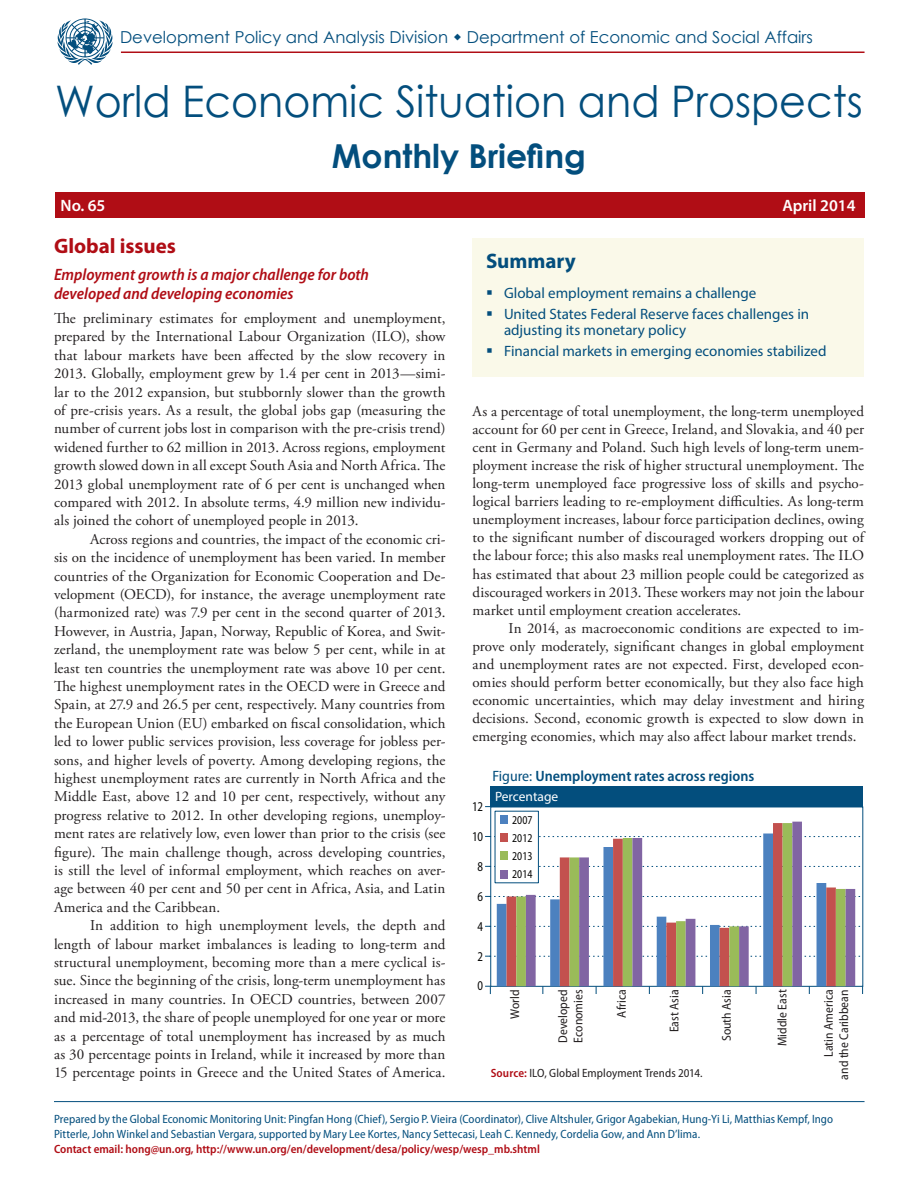
<style>
.page{position:relative;width:918px;height:1188px;background:#fff}
.page>*{position:absolute;margin:0;border:0;box-sizing:border-box;transform-origin:0 0}
.t1{font:43.5px "Century Gothic";color:#034e7d;scale:.95 1}
.t2{font:700 33px "Century Gothic";color:#034e7d}
.HL1{font:700 21px "Myriad Pro";color:#b00d15}
.Summary_header{font:700 21px "Myriad Pro";color:#034e7d}
.t3{font:16.5px "Century Gothic";color:#034e7d}
.HL2_below_HL1{font:italic 600 semi-condensed 16.5px/18.5px "Myriad Pro";color:#b00d15}
.t4{font:600 16.5px "Myriad Pro";color:#fff}
.BodyText{font:15px/18.5px "Adobe Garamond Pro";letter-spacing:.01em;color:#231f20;text-align:justify}
.BodyText1st{font:15px/18.5px "Adobe Garamond Pro";letter-spacing:-.005em;color:#231f20;text-align:justify}
.t5{font:15px/16.5px "Myriad Pro";color:#034e7d}
.t6{font:600 semi-condensed 15px "Myriad Pro";color:#034e7d}
.t7{font:13.5px "Myriad Pro";color:#fff}
.t8{font:semi-condensed 13.5px "Myriad Pro";color:#050504;scale:.87 1}
.t9{font:semi-condensed 12.75px/15.3px "Myriad Pro";color:#231f20}
.t10{font:semi-condensed 12px/15px "Myriad Pro";letter-spacing:.005em;color:#034e7d}
.t11{font:600 semi-condensed 12px "Myriad Pro";color:#b00d15}
.t12{font:semi-condensed 12px "Myriad Pro";letter-spacing:.005em;color:#231f20}
.t13{font:semi-condensed 12px/18.1px "Myriad Pro";color:#050504;text-align:justify;scale:.89 1}
.s1{font-weight:400}
.s2{font-weight:600;color:#b00d15}
</style>
<div class="page">
<div style="left:472px;top:238px;width:392px;height:139px;background:#faf9e9"></div>
<div style="left:55px;top:192px;width:810px;height:26px;background:#b00d15"></div>
<hr style="left:54px;top:1101px;width:811px;height:1px;background:#034e7d">
<hr style="left:121px;top:52px;width:744px;height:1px;background:#b00d15">
<svg style="left:58px;top:18px;width:54px;height:47px"></svg>
<div style="left:490px;top:807px;width:373px;height:180px;border:1px solid #034e7d"></div>
<div style="left:490px;top:786px;width:373px;height:21px;background:#034e7d"></div>
<svg style="left:526px;top:822px;width:329px;height:164px"></svg>
<svg style="left:485px;top:836px;width:378px;height:1px"></svg>
<svg style="left:485px;top:866px;width:378px;height:1px"></svg>
<svg style="left:485px;top:896px;width:378px;height:1px"></svg>
<svg style="left:485px;top:926px;width:378px;height:1px"></svg>
<svg style="left:485px;top:956px;width:378px;height:1px"></svg>
<svg style="left:485px;top:986px;width:6px;height:8px"></svg>
<div style="left:495px;top:811px;width:43px;height:72px;background:#fff"></div>
<div style="left:495px;top:811px;width:44px;height:72px;border:1px solid #034e7d"></div>
<div style="left:500px;top:816px;width:8px;height:8px;background:#4c81bf"></div>
<div style="left:500px;top:834px;width:8px;height:8px;background:#c3514e"></div>
<div style="left:500px;top:852px;width:8px;height:8px;background:#9abb59"></div>
<div style="left:500px;top:870px;width:8px;height:8px;background:#8165a3"></div>
<p class="t3" style="left:120px;top:26px;width:694px">Development Policy and Analysis Division Department of Economic and Social Affairs</p>
<p class="t1" style="left:55px;top:71px;width:852px">World Economic Situation and Prospects</p>
<p class="t2" style="left:332px;top:131px;width:256px">Monthly Briefing</p>
<p class="t4" style="left:61px;top:195px;width:46px">No. 65</p>
<p class="t4" style="left:782px;top:195px;width:75px">April 2014</p>
<p class="HL1" style="left:54px;top:232px;width:123px">Global issues</p>
<p class="HL2_below_HL1" style="left:54px;top:266px;width:317px">Employment growth is a major challenge for both developed and developing economies</p>
<p class="BodyText1st" style="left:54px;top:309px;width:393px">The preliminary estimates for employment and unemployment, prepared by the International Labour Organization (ILO), show that labour markets have been affected by the slow recovery in 2013. Globally, employment grew by 1.4 per cent in 2013—simi&shy;lar to the 2012 expansion, but stubbornly slower than the growth of pre-crisis years. As a result, the global jobs gap (measuring the number of current jobs lost in comparison with the pre-crisis trend) widened further to 62 million in 2013. Across regions, employment growth slowed down in all except South Asia and North Africa. The 2013 global unemployment rate of 6 per cent is unchanged when compared with 2012. In absolute terms, 4.9 million new individu&shy;als joined the cohort of unemployed people in 2013.</p>
<p class="BodyText" style="left:54px;top:530px;width:393px;text-indent:36px">Across regions and countries, the impact of the economic cri&shy;sis on the incidence of unemployment has been varied. In member countries of the Organization for Economic Cooperation and De&shy;velopment (OECD), for instance, the average unemployment rate (harmonized rate) was 7.9 per cent in the second quarter of 2013.<br>However, in Austria, Japan, Norway, Republic of Korea, and Swit&shy;zerland, the unemployment rate was below 5 per cent, while in at least ten countries the unemployment rate was above 10 per cent.<br>The highest unemployment rates in the OECD were in Greece and Spain, at 27.9 and 26.5 per cent, respectively. Many countries from the European Union (EU) embarked on fiscal consolidation, which led to lower public services provision, less coverage for jobless per&shy;sons, and higher levels of poverty. Among developing regions, the highest unemployment rates are currently in North Africa and the Middle East, above 12 and 10 per cent, respectively, without any progress relative to 2012. In other developing regions, unemploy&shy;ment rates are relatively low, even lower than prior to the crisis (see figure). The main challenge though, across developing countries, is still the level of informal employment, which reaches on aver&shy;age between 40 per cent and 50 per cent in Africa, Asia, and Latin America and the Caribbean.</p>
<p class="BodyText" style="left:54px;top:917px;width:393px;text-indent:36px">In addition to high unemployment levels, the depth and length of labour market imbalances is leading to long-term and structural unemployment, becoming more than a mere cyclical is&shy;sue. Since the beginning of the crisis, long-term unemployment has increased in many countries. In OECD countries, between 2007 and mid-2013, the share of people unemployed for one year or more as a percentage of total unemployment has increased by as much as 30 percentage points in Ireland, while it increased by more than 15 percentage points in Greece and the United States of America.</p>
<p class="Summary_header" style="left:486px;top:247px;width:91px">Summary</p>
<p class="t5" style="left:504px;top:284px;width:254px">Global employment remains a challenge</p>
<p class="t5" style="left:504px;top:305px;width:307px">United States Federal Reserve faces challenges in adjusting its monetary policy</p>
<p class="t5" style="left:504px;top:343px;width:324px">Financial markets in emerging economies stabilized</p>
<p class="BodyText" style="left:472px;top:403px;width:393px;line-height:18px">As a percentage of total unemployment, the long-term unemployed account for 60 per cent in Greece, Ireland, and Slovakia, and 40 per cent in Germany and Poland. Such high levels of long-term unem&shy;ployment increase the risk of higher structural unemployment. The long-term unemployed face progressive loss of skills and psycho&shy;logical barriers leading to re-employment difficulties. As long-term unemployment increases, labour force participation declines, owing to the significant number of discouraged workers dropping out of the labour force; this also masks real unemployment rates. The ILO has estimated that about 23 million people could be categorized as discouraged workers in 2013. These workers may not join the labour market until employment creation accelerates.</p>
<p class="BodyText" style="left:472px;top:620px;width:393px;line-height:18px;text-indent:36px">In 2014, as macroeconomic conditions are expected to im&shy;prove only moderately, significant changes in global employment and unemployment rates are not expected. First, developed econ&shy;omies should perform better economically, but they also face high economic uncertainties, which may delay investment and hiring decisions. Second, economic growth is expected to slow down in emerging economies, which may also affect labour market trends.</p>
<p class="t8" style="left:472px;top:799px;width:14px">12</p>
<p class="t8" style="left:472px;top:829px;width:14px">10</p>
<p class="t8" style="left:477px;top:859px;width:8px">8</p>
<p class="t8" style="left:477px;top:889px;width:8px">6</p>
<p class="t6" style="left:493px;top:768px;width:263px"><span class="s1">Figure:</span> Unemployment rates across regions</p>
<p class="t7" style="left:495px;top:788px;width:65px">Percentage</p>
<p class="t13" style="left:512px;top:811px;width:24px">2007<br>2012<br>2013<br>2014</p>
<p class="t8" style="left:477px;top:919px;width:8px">4</p>
<p class="t8" style="left:477px;top:949px;width:8px">2</p>
<p class="t8" style="left:477px;top:979px;width:8px">0</p>
<p class="t9" style="left:507px;top:1019px;width:31px;rotate:-90deg">World</p>
<p class="t9" style="left:555px;top:1043px;width:55px;rotate:-90deg">Developed<br>Economies</p>
<p class="t9" style="left:614px;top:1018px;width:29px;rotate:-90deg">Africa</p>
<p class="t9" style="left:667px;top:1032px;width:44px;rotate:-90deg">East Asia</p>
<p class="t9" style="left:719px;top:1041px;width:53px;rotate:-90deg">South Asia</p>
<p class="t9" style="left:775px;top:1046px;width:58px;rotate:-90deg">Middle East</p>
<p class="t9" style="left:821px;top:1080px;width:92px;text-align:right;rotate:-90deg">Latin America<br>and the Caribbean</p>
<p class="t12" style="left:491px;top:1066px;width:213px"><span class="s2">Source:</span> ILO, Global Employment Trends 2014.</p>
<p class="t10" style="left:54px;top:1111px;width:781px">Prepared by the Global Economic Monitoring Unit: Pingfan Hong (Chief), Sergio P. Vieira (Coordinator), Clive Altshuler, Grigor Agabekian, Hung-Yi Li, Matthias Kempf, Ingo<br>Pitterle, John Winkel and Sebastian Vergara, supported by Mary Lee Kortes, Nancy Settecasi, Leah C. Kennedy, Cordelia Gow, and Ann D’lima.</p>
<p class="t11" style="left:54px;top:1142px;width:487px">Contact email: hong@un.org, http://www.un.org/en/development/desa/policy/wesp/wesp_mb.shtml</p>
</div>
